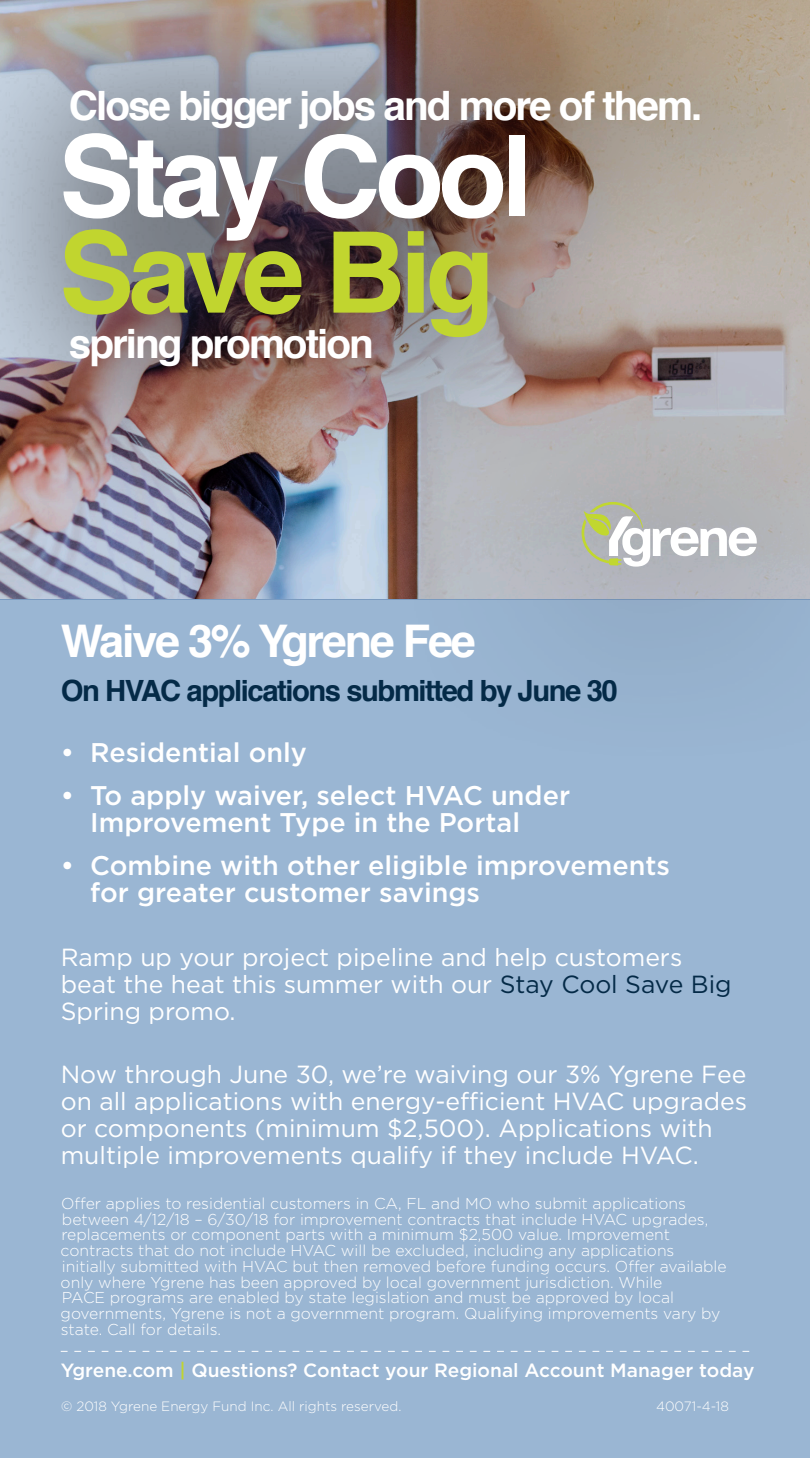
<style>
.page{position:relative;width:810px;height:1458px;background:#fff}
.page>*{position:absolute;margin:0;border:0;box-sizing:border-box;transform-origin:0 0}
.Allianz___Body_Headi{font:700 112.5px/96.1px "Helvetica";letter-spacing:-.05em;color:#fff}
.Allianz___Body_Headi-2{font:700 45px "Helvetica";letter-spacing:-.05em;color:#fff}
.Allianz___Body_Headi-3{font:700 40.5px "Helvetica";letter-spacing:-.05em;color:#fff}
.Allianz___Body_Headi-4{font:700 29.25px "Helvetica";letter-spacing:-.05em;color:#042a47}
.Allianz___Body_Headi-5{font:500 27px/27px "Gotham";color:#fff}
.Allianz___Body_Headi-6{font:24.75px/27px "Gotham";color:#fff}
.t1{font:500 19.12px "Gotham";color:#fff}
.t2{font:300 15.75px/15.8px "Gotham";color:#fff}
.t3{font:300 13.5px "Gotham";color:#fff}
.s1{color:#c1d52f}
.s2{color:#042a47}
</style>
<div class="page">
<div style="left:0;top:599px;width:810px;height:859px;background:#9ab6d3"></div>
<svg style="left:0;top:517px;width:385px;height:82px;background:#9ea2b7"></svg>
<div style="left:385px;top:304px;width:425px;height:467px;background:#231f20;opacity:.75"></div>
<svg style="left:582px;top:517px;width:175px;height:50px"></svg>
<svg style="left:61px;top:1351px;width:688px;height:1px"></svg>
<div style="left:0;top:0;width:810px;height:517px;background:#231f20;opacity:.75"></div>
<p class="Allianz___Body_Headi-3" style="left:69px;top:73px;width:635px">Close bigger jobs and more of them.</p>
<p class="Allianz___Body_Headi" style="left:59px;top:130px;width:475px">Stay Cool<br><span class="s1">Save Big</span></p>
<p class="Allianz___Body_Headi-3" style="left:69px;top:311px;width:306px">spring promotion</p>
<p class="Allianz___Body_Headi-2" style="left:61px;top:605px;width:417px">Waive 3% Ygrene Fee</p>
<p class="Allianz___Body_Headi-4" style="left:61px;top:667px;width:558px">On HVAC applications submitted by June 30</p>
<p class="Allianz___Body_Headi-5" style="left:61px;top:739px;width:248px">• Residential only</p>
<p class="Allianz___Body_Headi-5" style="left:90px;top:782px;width:481px;text-indent:-29px">• To apply waiver, select HVAC under<br>Improvement Type in the Portal</p>
<p class="Allianz___Body_Headi-5" style="left:90px;top:852px;width:581px;text-indent:-29px">• Combine with other eligible improvements for greater customer savings</p>
<p class="Allianz___Body_Headi-6" style="left:61px;top:943px;width:672px">Ramp up your project pipeline and help customers beat the heat this summer with our <span class="s2">Stay Cool Save Big<br></span>Spring promo.</p>
<p class="Allianz___Body_Headi-6" style="left:61px;top:1061px;width:688px">Now through June 30, we’re waiving our 3% Ygrene Fee on all applications with energy-efficient HVAC upgrades or components (minimum $2,500). Applications with multiple improvements qualify if they include HVAC.</p>
<p class="t2" style="left:61px;top:1195px;width:668px">Offer applies to residential customers in CA, FL and MO who submit applications between 4/12/18 – 6/30/18 for improvement contracts that include HVAC upgrades, replacements or component parts with a minimum $2,500 value. Improvement contracts that do not include HVAC will be excluded, including any applications initially submitted with HVAC but then removed before funding occurs. Offer available only where Ygrene has been approved by local government jurisdiction. While<br>PACE programs are enabled by state legislation and must be approved by local governments, Ygrene is not a government program. Qualifying improvements vary by state. Call for details.</p>
<p class="t1" style="left:61px;top:1357px;width:695px">Ygrene.com <span class="s1">|</span> Questions? Contact your Regional Account Manager today</p>
<p class="t3" style="left:61px;top:1397px;width:342px">© 2018 Ygrene Energy Fund Inc. All rights reserved.</p>
<p class="t3" style="left:656px;top:1397px;width:74px">40071-4-18</p>
</div>
